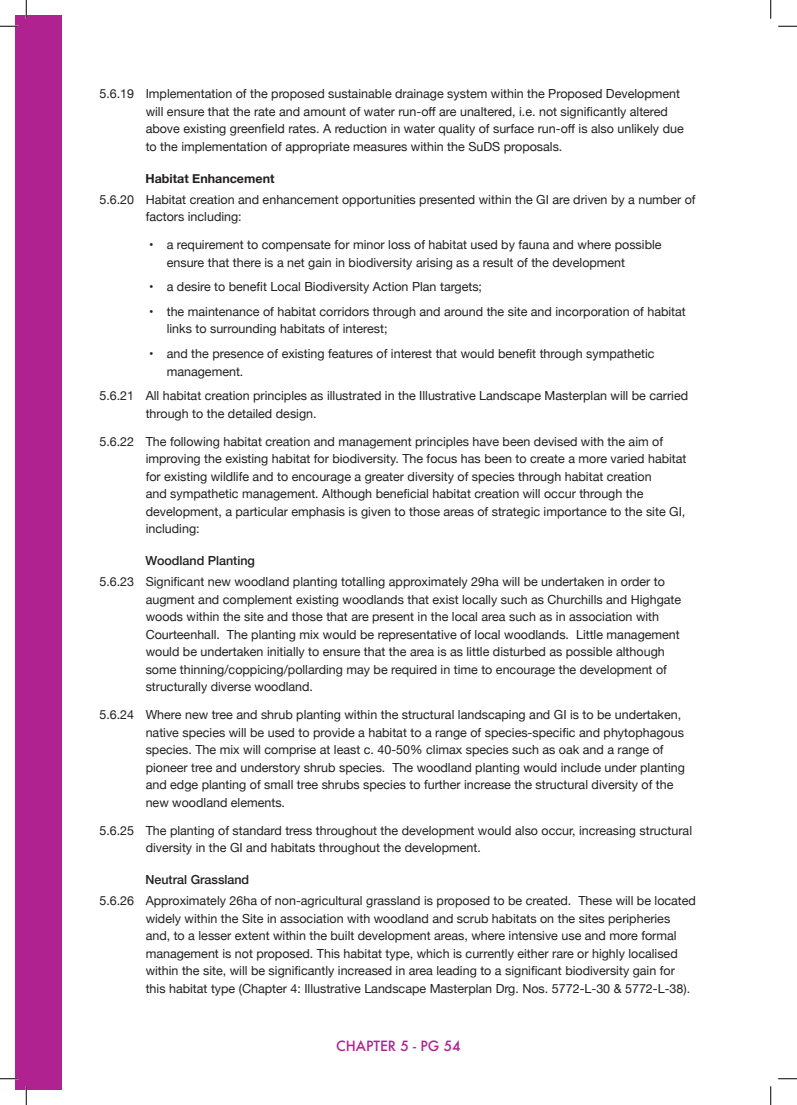
<style>
.page{position:relative;width:797px;height:1105px;background:#fff}
.page>*{position:absolute;margin:0;border:0;box-sizing:border-box;transform-origin:0 0}
.t1{font:500 13.75px "Futura";color:#af228f}
.t2{font:12.5px/17.5px "Helvetica Neue";color:#231f20}
.SUB_HEAD{font:500 12.5px "Helvetica Neue";color:#231f20}
.BOLD_TITLES{font:700 12.5px "Helvetica Neue";color:#231f20}
</style>
<div class="page">
<div style="left:16px;top:16px;width:46px;height:1073px;background:#af228f"></div>
<svg style="left:0;top:25px;width:19px;height:2px"></svg>
<svg style="left:778px;top:25px;width:19px;height:2px"></svg>
<svg style="left:0;top:1078px;width:19px;height:1px"></svg>
<svg style="left:778px;top:1078px;width:19px;height:1px"></svg>
<svg style="left:25px;top:0;width:2px;height:19px"></svg>
<svg style="left:25px;top:1086px;width:2px;height:19px"></svg>
<svg style="left:770px;top:0;width:1px;height:19px"></svg>
<svg style="left:770px;top:1086px;width:1px;height:19px"></svg>
<p class="t2" style="left:146px;top:86px;width:539px;text-indent:-46px">5.6.19 Implementation of the proposed sustainable drainage system within the Proposed Development will ensure that the rate and amount of water run-off are unaltered, i.e. not significantly altered above existing greenfield rates. A reduction in water quality of surface run-off is also unlikely due to the implementation of appropriate measures within the SuDS proposals.</p>
<p class="BOLD_TITLES" style="left:145px;top:168px;width:130px">Habitat Enhancement</p>
<p class="t2" style="left:146px;top:191px;width:551px;text-indent:-46px">5.6.20 Habitat creation and enhancement opportunities presented within the GI are driven by a number of factors including:</p>
<p class="t2" style="left:167px;top:237px;width:496px;text-indent:-18px">• a requirement to compensate for minor loss of habitat used by fauna and where possible ensure that there is a net gain in biodiversity arising as a result of the development</p>
<p class="t2" style="left:149px;top:279px;width:334px">• a desire to benefit Local Biodiversity Action Plan targets;</p>
<p class="t2" style="left:167px;top:303px;width:520px;text-indent:-18px">• the maintenance of habitat corridors through and around the site and incorporation of habitat links to surrounding habitats of interest;</p>
<p class="t2" style="left:167px;top:346px;width:489px;text-indent:-18px">• and the presence of existing features of interest that would benefit through sympathetic management.</p>
<p class="t2" style="left:146px;top:388px;width:544px;text-indent:-46px">5.6.21 All habitat creation principles as illustrated in the Illustrative Landscape Masterplan will be carried through to the detailed design.</p>
<p class="t2" style="left:146px;top:433px;width:542px;text-indent:-46px">5.6.22 The following habitat creation and management principles have been devised with the aim of improving the existing habitat for biodiversity. The focus has been to create a more varied habitat for existing wildlife and to encourage a greater diversity of species through habitat creation<br>and sympathetic management. Although beneficial habitat creation will occur through the development, a particular emphasis is given to those areas of strategic importance to the site GI, including:</p>
<p class="SUB_HEAD" style="left:145px;top:550px;width:111px">Woodland Planting</p>
<p class="t2" style="left:146px;top:573px;width:537px;text-indent:-46px">5.6.23 Significant new woodland planting totalling approximately 29ha will be undertaken in order to augment and complement existing woodlands that exist locally such as Churchills and Highgate woods within the site and those that are present in the local area such as in association with Courteenhall. The planting mix would be representative of local woodlands. Little management would be undertaken initially to ensure that the area is as little disturbed as possible although some thinning/coppicing/pollarding may be required in time to encourage the development of structurally diverse woodland.</p>
<p class="t2" style="left:146px;top:707px;width:540px;text-indent:-46px">5.6.24 Where new tree and shrub planting within the structural landscaping and GI is to be undertaken, native species will be used to provide a habitat to a range of species-specific and phytophagous species. The mix will comprise at least c. 40-50% climax species such as oak and a range of pioneer tree and understory shrub species. The woodland planting would include under planting and edge planting of small tree shrubs species to further increase the structural diversity of the new woodland elements.</p>
<p class="t2" style="left:146px;top:822px;width:548px;text-indent:-46px">5.6.25 The planting of standard tress throughout the development would also occur, increasing structural diversity in the GI and habitats throughout the development.</p>
<p class="SUB_HEAD" style="left:145px;top:869px;width:105px">Neutral Grassland</p>
<p class="t2" style="left:146px;top:892px;width:552px;text-indent:-46px">5.6.26 Approximately 26ha of non-agricultural grassland is proposed to be created. These will be located widely within the Site in association with woodland and scrub habitats on the sites peripheries and, to a lesser extent within the built development areas, where intensive use and more formal management is not proposed. This habitat type, which is currently either rare or highly localised within the site, will be significantly increased in area leading to a significant biodiversity gain for this habitat type (Chapter 4: Illustrative Landscape Masterplan Drg. Nos. 5772-L-30 &amp; 5772-L-38).</p>
<p class="t1" style="left:336px;top:1037px;width:126px">CHAPTER 5 - PG 54</p>
</div>
